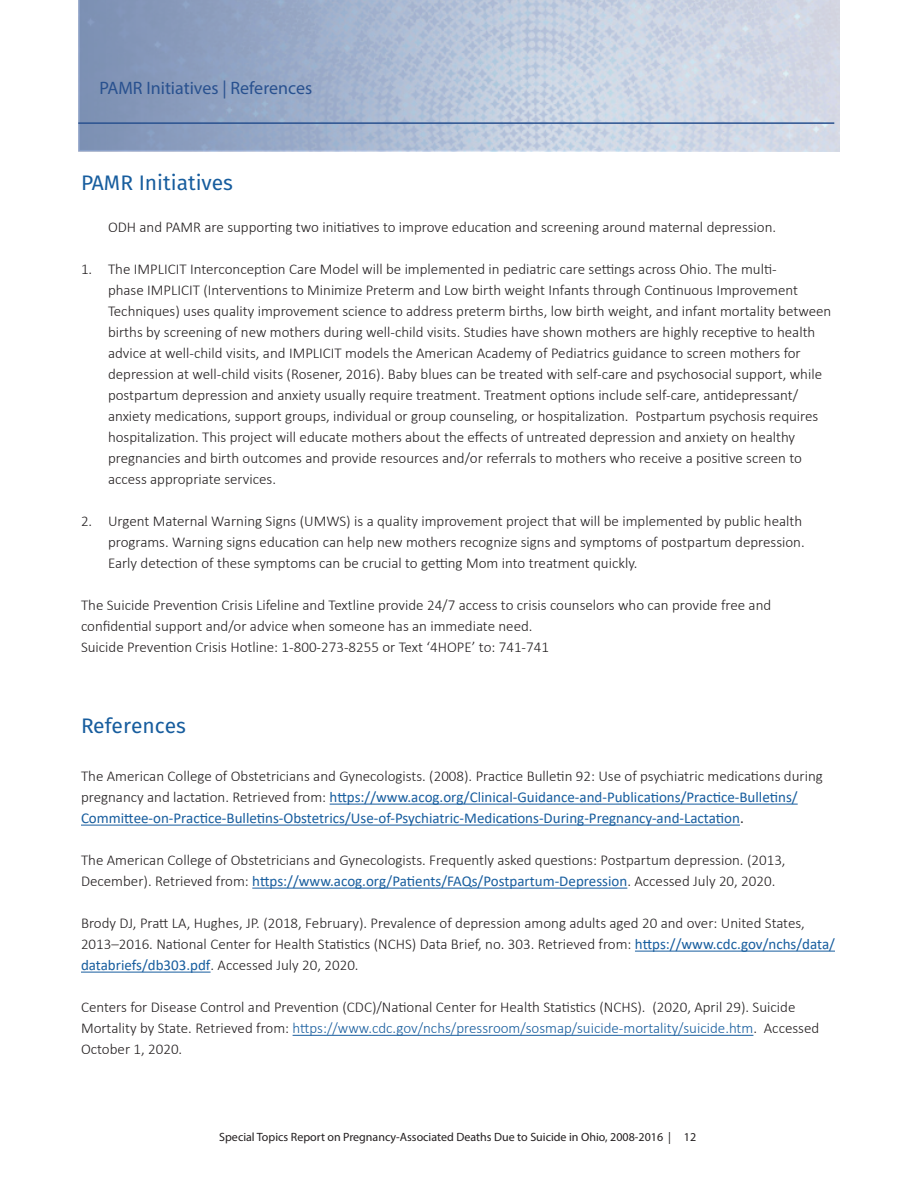
<style>
.page{position:relative;width:918px;height:1188px;background:#fff}
.page>*{position:absolute;margin:0;border:0;box-sizing:border-box;transform-origin:0 0}
.t1{font:21px "Fira Sans";color:#175d9e}
.t2{font:18px "Myriad Pro";color:#29518f}
.t3{font:300 15px/21px "Calibri";color:#231f20}
.t4{font:15px/21px "Calibri";color:#175d9e}
.t5{font:12px "Myriad Pro";color:#231f20}
.s1{font-weight:300;color:#231f20}
.s2{color:#231f20}
.s3{font-weight:400;color:#175d9e}
.s4{color:#175d9e}
</style>
<div class="page">
<svg style="left:78px;top:0;width:762px;height:151px;background:#b0bdd4"></svg>
<hr style="left:78px;top:122px;width:756px;height:2px;background:#29518f">
<hr style="left:330px;top:804px;width:468px;height:1px;background:#175d9e">
<hr style="left:81px;top:825px;width:659px;height:1px;background:#175d9e">
<hr style="left:252px;top:888px;width:375px;height:1px;background:#175d9e">
<hr style="left:635px;top:951px;width:200px;height:1px;background:#175d9e">
<hr style="left:81px;top:972px;width:130px;height:1px;background:#175d9e">
<hr style="left:293px;top:1035px;width:460px;height:1px;background:#175d9e">
<p class="t2" style="left:99px;top:77px;width:214px">PAMR Initiatives | References</p>
<h1 class="t1" style="left:81px;top:168px;width:154px">PAMR Initiatives</h1>
<p class="t3" style="left:108px;top:217px;width:670px">ODH and PAMR are supporting two initiatives to improve education and screening around maternal depression.</p>
<p class="t3" style="left:108px;top:259px;width:725px;text-indent:-27px">1. The IMPLICIT Interconception Care Model will be implemented in pediatric care settings across Ohio. The multi-<br>phase IMPLICIT (Interventions to Minimize Preterm and Low birth weight Infants through Continuous Improvement Techniques) uses quality improvement science to address preterm births, low birth weight, and infant mortality between births by screening of new mothers during well-child visits. Studies have shown mothers are highly receptive to health advice at well-child visits, and IMPLICIT models the American Academy of Pediatrics guidance to screen mothers for depression at well-child visits (Rosener, 2016). Baby blues can be treated with self-care and psychosocial support, while postpartum depression and anxiety usually require treatment. Treatment options include self-care, antidepressant/ anxiety medications, support groups, individual or group counseling, or hospitalization. Postpartum psychosis requires hospitalization. This project will educate mothers about the effects of untreated depression and anxiety on healthy pregnancies and birth outcomes and provide resources and/or referrals to mothers who receive a positive screen to access appropriate services.</p>
<p class="t3" style="left:108px;top:511px;width:698px;text-indent:-27px">2. Urgent Maternal Warning Signs (UMWS) is a quality improvement project that will be implemented by public health programs. Warning signs education can help new mothers recognize signs and symptoms of postpartum depression.<br>Early detection of these symptoms can be crucial to getting Mom into treatment quickly.</p>
<p class="t3" style="left:81px;top:595px;width:692px">The Suicide Prevention Crisis Lifeline and Textline provide 24/7 access to crisis counselors who can provide free and confidential support and/or advice when someone has an immediate need.<br>Suicide Prevention Crisis Hotline: 1-800-273-8255 or Text ‘4HOPE’ to: 741-741</p>
<h1 class="t1" style="left:81px;top:711px;width:107px">References</h1>
<p class="t4" style="left:81px;top:766px;width:743px"><span class="s1">The American College of Obstetricians and Gynecologists. (2008). Practice Bulletin 92: Use of psychiatric medications during pregnancy and lactation. Retrieved from:</span> https://www.acog.org/Clinical-Guidance-and-Publications/Practice-Bulletins/<br>Committee-on-Practice-Bulletins-Obstetrics/Use-of-Psychiatric-Medications-During-Pregnancy-and-Lactation<span class="s2">.</span></p>
<p class="t3" style="left:81px;top:850px;width:706px">The American College of Obstetricians and Gynecologists. Frequently asked questions: Postpartum depression. (2013,<br>December). Retrieved from: <span class="s3">https://www.acog.org/Patients/FAQs/Postpartum-Depression</span>. Accessed July 20, 2020.</p>
<p class="t3" style="left:81px;top:913px;width:755px">Brody DJ, Pratt LA, Hughes, JP. (2018, February). Prevalence of depression among adults aged 20 and over: United States,<br>2013–2016. National Center for Health Statistics (NCHS) Data Brief, no. 303. Retrieved from: <span class="s3">https://www.cdc.gov/nchs/data/ databriefs/db303.pdf</span>. Accessed July 20, 2020.</p>
<p class="t3" style="left:81px;top:997px;width:740px">Centers for Disease Control and Prevention (CDC)/National Center for Health Statistics (NCHS). (2020, April 29). Suicide<br>Mortality by State. Retrieved from: <span class="s4">https://www.cdc.gov/nchs/pressroom/sosmap/suicide-mortality/suicide.htm</span>. Accessed<br>October 1, 2020.</p>
<p class="t5" style="left:219px;top:1129px;width:478px">Special Topics Report on Pregnancy-Associated Deaths Due to Suicide in Ohio, 2008-2016 | 12</p>
</div>
